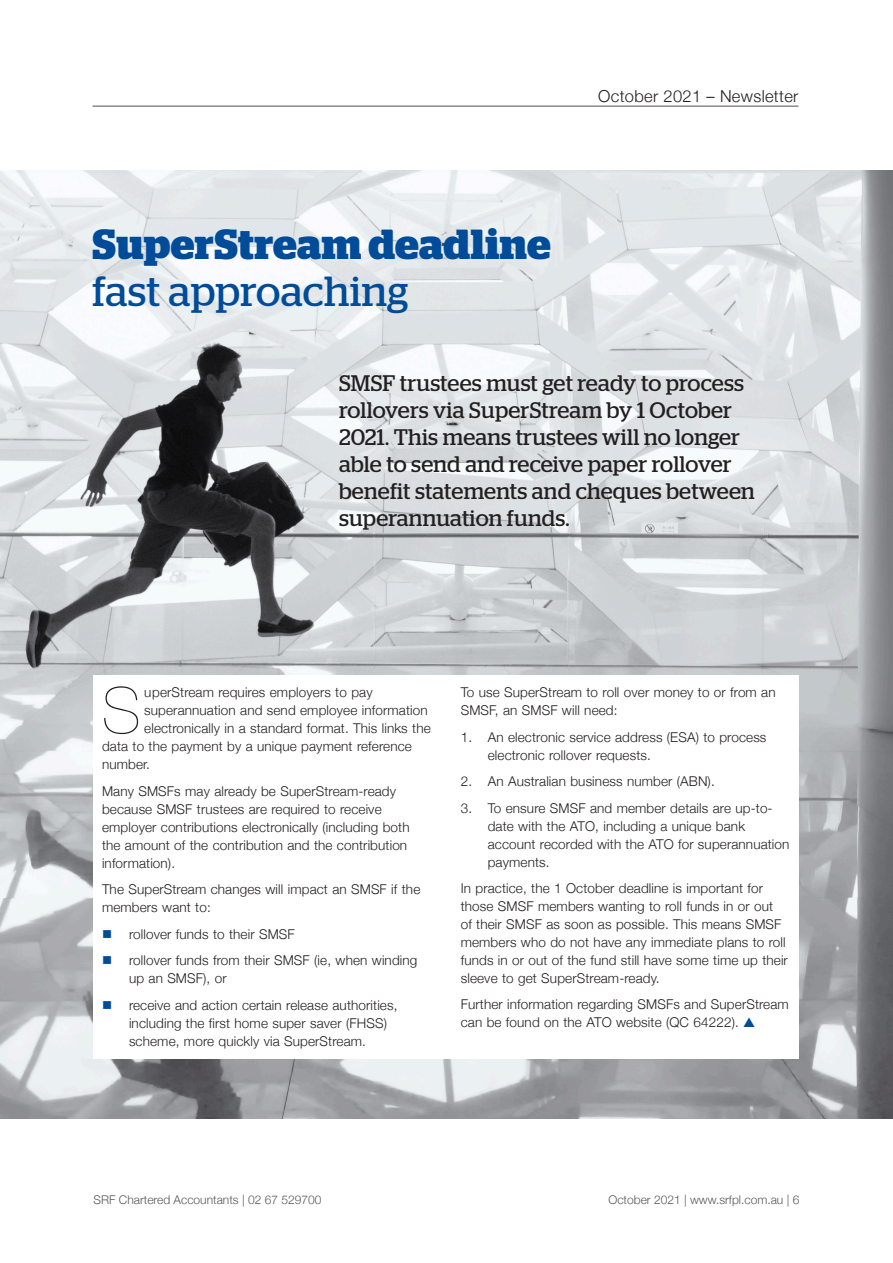
<style>
.page{position:relative;width:893px;height:1263px;background:#fff}
.page>*{position:absolute;margin:0;border:0;box-sizing:border-box;transform-origin:0 0}
.t1{font:200 63.9px "Helvetica Neue";color:#231f20}
.t2{font:700 42px "Stag";letter-spacing:.01em;color:#004c99}
.t3{font:42px "Stag";letter-spacing:.005em;color:#004c99}
.t4{font:22.5px/27px "Stag";letter-spacing:.01em;color:#231f20}
.t5{font:300 16.5px "Helvetica Neue";letter-spacing:.02em;color:#231f20}
.t6{font:300 13.5px/18px "Helvetica Neue";letter-spacing:.01em;color:#231f20}
.t7{font:300 12px "Helvetica Neue";color:#57585a}
.s1{color:#004c99}
</style>
<div class="page">
<hr style="left:93px;top:106px;width:705px;height:1px;background:#231f20">
<img style="left:0;top:171px;width:893px;height:948px">
<div style="left:93px;top:675px;width:705px;height:383px;background:#fff"></div>
<p class="t5" style="left:598px;top:83px;width:202px">October 2021 – Newsletter</p>
<h2 class="t2" style="left:93px;top:220px;width:460px">SuperStream deadline</h2>
<h2 class="t3" style="left:93px;top:267px;width:317px">fast approaching</h2>
<h3 class="t4" style="left:339px;top:369px;width:417px">SMSF trustees must get ready to process rollovers via SuperStream by 1 October 2021. This means trustees will no longer able to send and receive paper rollover benefit statements and cheques between superannuation funds.</h3>
<h1 class="t1" style="left:102px;top:661px;width:41px">S</h1>
<p class="t6" style="left:144px;top:682px;width:230px">uperStream requires employers to pay</p>
<p class="t6" style="left:144px;top:700px;width:285px">superannuation and send employee information</p>
<p class="t6" style="left:144px;top:718px;width:288px">electronically in a standard format. This links the</p>
<p class="t6" style="left:102px;top:736px;width:311px">data to the payment by a unique payment reference</p>
<p class="t6" style="left:102px;top:754px;width:50px">number.</p>
<p class="t6" style="left:102px;top:781px;width:309px">Many SMSFs may already be SuperStream-ready because SMSF trustees are required to receive employer contributions electronically (including both the amount of the contribution and the contribution information).</p>
<p class="t6" style="left:102px;top:879px;width:320px">The SuperStream changes will impact an SMSF if the members want to:</p>
<p class="t6" style="left:102px;top:924px;width:194px"><span class="s1">■</span> rollover funds to their SMSF</p>
<p class="t6" style="left:129px;top:950px;width:290px;text-indent:-27px"><span class="s1">■</span> rollover funds from their SMSF (ie, when winding up an SMSF), or</p>
<p class="t6" style="left:129px;top:995px;width:270px;text-indent:-27px"><span class="s1">■</span> receive and action certain release authorities, including the first home super saver (FHSS) scheme, more quickly via SuperStream.</p>
<p class="t6" style="left:461px;top:682px;width:316px">To use SuperStream to roll over money to or from an<br>SMSF, an SMSF will need:</p>
<p class="t6" style="left:488px;top:727px;width:280px;text-indent:-27px">1. An electronic service address (ESA) to process electronic rollover requests.</p>
<p class="t6" style="left:461px;top:771px;width:256px">2. An Australian business number (ABN).</p>
<p class="t6" style="left:488px;top:798px;width:303px;text-indent:-27px">3. To ensure SMSF and member details are up-to&shy;date with the ATO, including a unique bank account recorded with the ATO for superannuation payments.</p>
<p class="t6" style="left:461px;top:878px;width:329px">In practice, the 1 October deadline is important for those SMSF members wanting to roll funds in or out<br>of their SMSF as soon as possible. This means SMSF members who do not have any immediate plans to roll funds in or out of the fund still have some time up their sleeve to get SuperStream-ready.</p>
<p class="t6" style="left:461px;top:995px;width:330px">Further information regarding SMSFs and SuperStream can be found on the ATO website (QC 64222). <span class="s1">▲</span></p>
<p class="t7" style="left:94px;top:1190px;width:229px">SRF Chartered Accountants | 02 67 529700</p>
<p class="t7" style="left:608px;top:1190px;width:192px">October 2021 | www.srfpl.com.au | 6</p>
</div>
